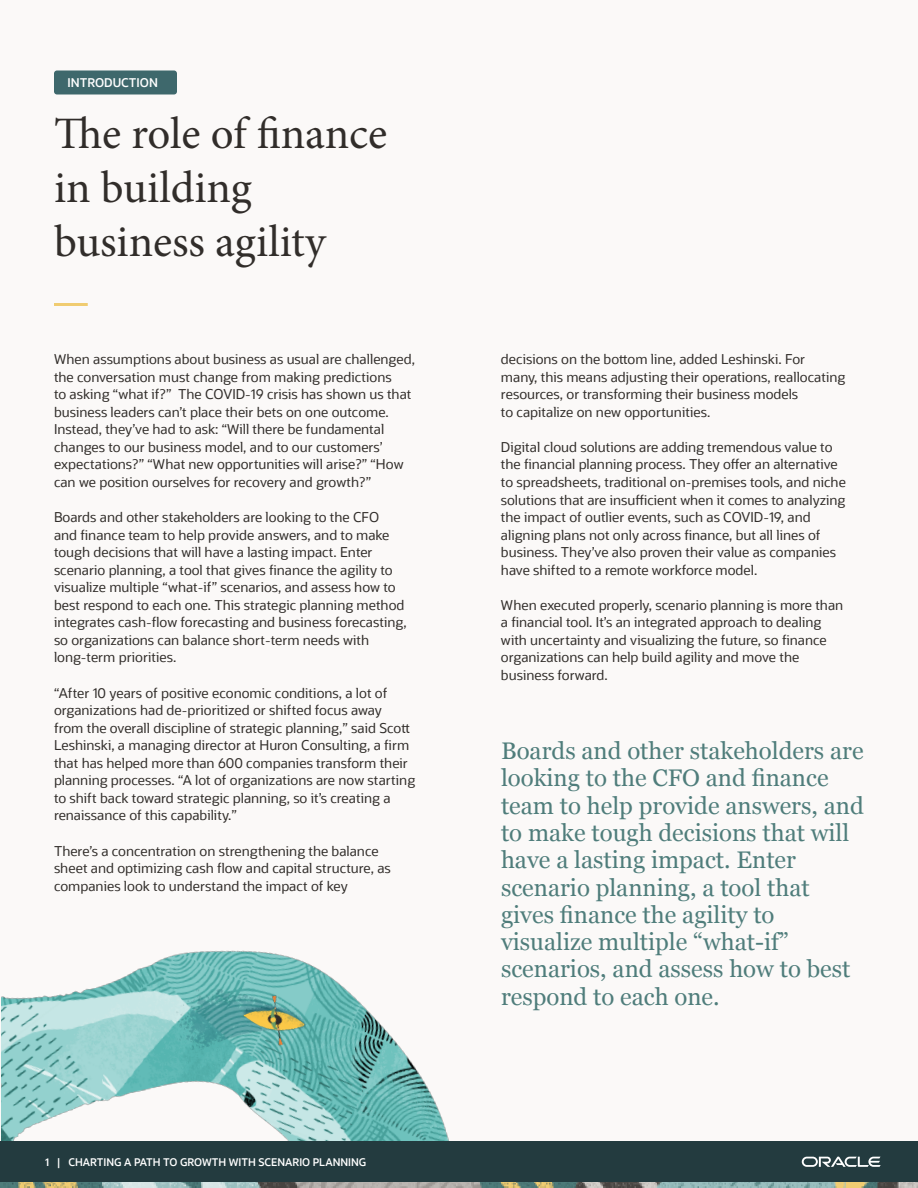
<style>
.page{position:relative;width:918px;height:1188px;background:#fff}
.page>*{position:absolute;margin:0;border:0;box-sizing:border-box;transform-origin:0 0}
.t1{font:45px/54px "Minion Pro";color:#312d2a}
.t2{font:24px/27.3px "Georgia";color:#4f7d7b}
.t3{font:13.5px/17.5px "Oracle Sans";color:#312d2a}
.t4{font:600 12px "Oracle Sans";color:#fff}
.t5{font:600 10.5px "Oracle Sans";color:#fff}
</style>
<div class="page">
<div style="left:1px;top:0;width:917px;height:1188px;background:#fbf9f8"></div>
<div style="left:54px;top:303px;width:34px;height:3px;border:2px solid #f0cc71"></div>
<img style="left:0;top:1182px;width:918px;height:6px">
<div style="left:54px;top:70px;width:123px;height:24px;background:#3e686c;border-radius:3px"></div>
<img style="left:2px;top:950px;width:469px;height:192px">
<div style="left:0;top:1142px;width:918px;height:40px;background:#233b3f"></div>
<svg style="left:802px;top:1157px;width:79px;height:10px"></svg>
<img style="left:111px;top:951px;width:202px;height:144px">
<p class="t4" style="left:68px;top:75px;width:92px">INTRODUCTION</p>
<h1 class="t1" style="left:54px;top:107px;width:335px">The role of finance in building business agility</h1>
<p class="t3" style="left:54px;top:351px;width:363px">When assumptions about business as usual are challenged, the conversation must change from making predictions<br>to asking “what if?” The COVID-19 crisis has shown us that business leaders can’t place their bets on one outcome.<br>Instead, they’ve had to ask: “Will there be fundamental changes to our business model, and to our customers’ expectations?” “What new opportunities will arise?” “How can we position ourselves for recovery and growth?”</p>
<p class="t3" style="left:54px;top:509px;width:327px">Boards and other stakeholders are looking to the CFO</p>
<p class="t3" style="left:54px;top:526px;width:337px">and finance team to help provide answers, and to make</p>
<p class="t3" style="left:54px;top:544px;width:320px">tough decisions that will have a lasting impact. Enter</p>
<p class="t3" style="left:54px;top:561px;width:340px">scenario planning, a tool that gives finance the agility to</p>
<p class="t3" style="left:54px;top:579px;width:352px">visualize multiple “what-if” scenarios, and assess how to best respond to each one. This strategic planning method</p>
<p class="t3" style="left:54px;top:614px;width:354px">integrates cash-flow forecasting and business forecasting,</p>
<p class="t3" style="left:54px;top:631px;width:317px">so organizations can balance short-term needs with long-term priorities.</p>
<p class="t3" style="left:54px;top:684px;width:335px">“After 10 years of positive economic conditions, a lot of organizations had de-prioritized or shifted focus away</p>
<p class="t3" style="left:54px;top:719px;width:357px">from the overall discipline of strategic planning,” said Scott<br>Leshinski, a managing director at Huron Consulting, a firm</p>
<p class="t3" style="left:54px;top:754px;width:363px">that has helped more than 600 companies transform their planning processes. “A lot of organizations are now starting to shift back toward strategic planning, so it’s creating a renaissance of this capability.”</p>
<p class="t3" style="left:54px;top:842px;width:326px">There’s a concentration on strengthening the balance</p>
<p class="t3" style="left:54px;top:860px;width:338px">sheet and optimizing cash flow and capital structure, as</p>
<p class="t3" style="left:54px;top:877px;width:295px">companies look to understand the impact of key</p>
<p class="t5" style="left:45px;top:1156px;width:323px">1 | CHARTING A PATH TO GROWTH WITH SCENARIO PLANNING</p>
<p class="t3" style="left:501px;top:351px;width:306px">decisions on the bottom line, added Leshinski. For</p>
<p class="t3" style="left:501px;top:368px;width:346px">many, this means adjusting their operations, reallocating resources, or transforming their business models<br>to capitalize on new opportunities.</p>
<p class="t3" style="left:501px;top:438px;width:333px">Digital cloud solutions are adding tremendous value to</p>
<p class="t3" style="left:501px;top:456px;width:338px">the financial planning process. They offer an alternative</p>
<p class="t3" style="left:501px;top:473px;width:346px">to spreadsheets, traditional on-premises tools, and niche</p>
<p class="t3" style="left:501px;top:491px;width:346px">solutions that are insufficient when it comes to analyzing</p>
<p class="t3" style="left:501px;top:509px;width:311px">the impact of outlier events, such as COVID-19, and</p>
<p class="t3" style="left:501px;top:526px;width:321px">aligning plans not only across finance, but all lines of</p>
<p class="t3" style="left:501px;top:544px;width:337px">business. They’ve also proven their value as companies have shifted to a remote workforce model.</p>
<p class="t3" style="left:501px;top:596px;width:344px">When executed properly, scenario planning is more than</p>
<p class="t3" style="left:501px;top:614px;width:327px">a financial tool. It’s an integrated approach to dealing with uncertainty and visualizing the future, so finance</p>
<p class="t3" style="left:501px;top:649px;width:300px">organizations can help build agility and move the business forward.</p>
<p class="t2" style="left:501px;top:736px;width:364px">Boards and other stakeholders are</p>
<p class="t2" style="left:501px;top:764px;width:329px">looking to the CFO and finance</p>
<p class="t2" style="left:501px;top:791px;width:364px">team to help provide answers, and to make tough decisions that will have a lasting impact. Enter scenario planning, a tool that</p>
<p class="t2" style="left:501px;top:900px;width:275px">gives finance the agility to</p>
<h2 class="t2" style="left:501px;top:927px;width:351px">visualize multiple “what-if” scenarios, and assess how to best respond to each one.</h2>
</div>
